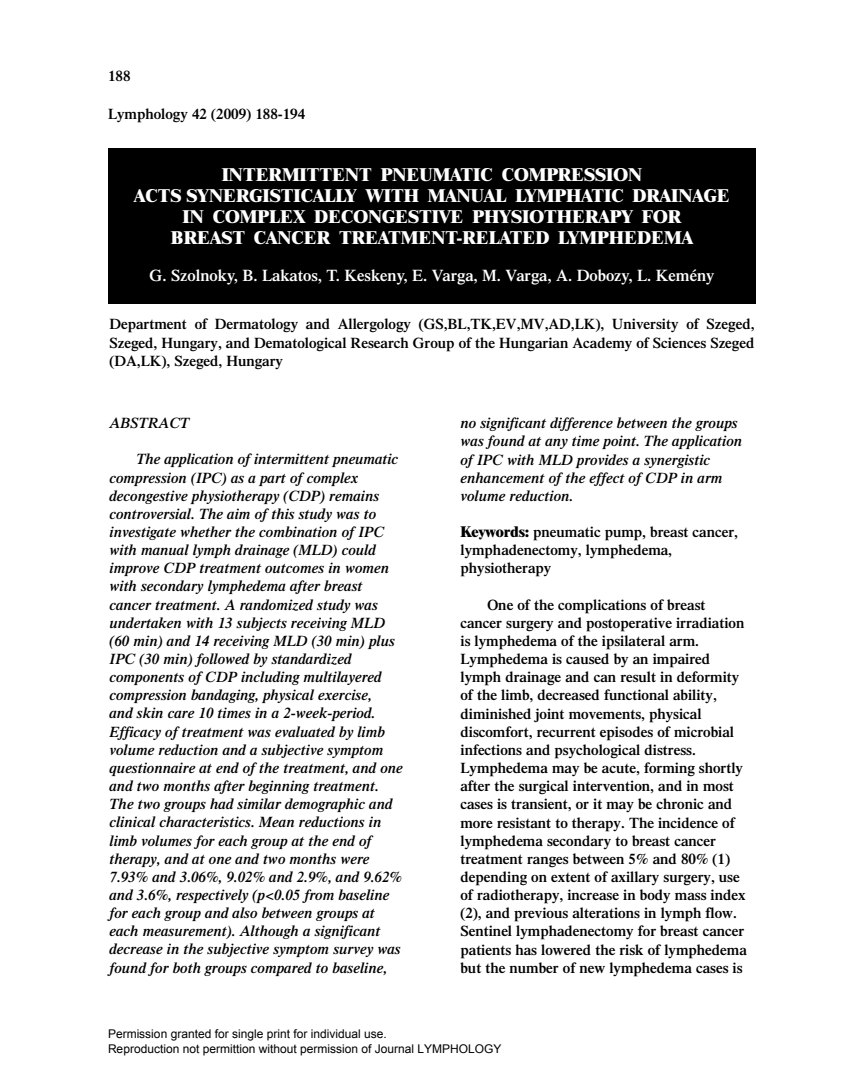
<style>
.page{position:relative;width:864px;height:1080px;background:#fff}
.page>*{position:absolute;margin:0;border:0;box-sizing:border-box;transform-origin:0 0}
.t1{font:800 18px/21px "Times";color:#fff;text-align:center}
.t2{font:600 16.5px "Times";color:#fff}
.t3{font:italic 600 15px/18.1px "Times";color:#000}
.t4{font:600 15px/18.1px "Times";color:#000}
.t5{font:12px/14.4px "Arial";color:#000}
.s1{font-weight:800}
</style>
<div class="page">
<div style="left:108px;top:148px;width:648px;height:156px;background:#000"></div>
<p class="t4" style="left:108px;top:68px;width:24px">188</p>
<p class="t4" style="left:108px;top:106px;width:199px">Lymphology 42 (2009) 188-194</p>
<p class="t1" style="left:134px;top:166px;width:597px">INTERMITTENT PNEUMATIC COMPRESSION<br>ACTS SYNERGISTICALLY WITH MANUAL LYMPHATIC DRAINAGE IN COMPLEX DECONGESTIVE PHYSIOTHERAPY FOR<br>BREAST CANCER TREATMENT-RELATED LYMPHEDEMA</p>
<p class="t2" style="left:150px;top:269px;width:566px">G. Szolnoky, B. Lakatos, T. Keskeny, E. Varga, M. Varga, A. Dobozy, L. Kemény</p>
<p class="t4" style="left:110px;top:317px;width:646px;text-align:justify">Department of Dermatology and Allergology (GS,BL,TK,EV,MV,AD,LK), University of Szeged, Szeged, Hungary, and Dematological Research Group of the Hungarian Academy of Sciences Szeged (DA,LK), Szeged, Hungary</p>
<p class="t3" style="left:110px;top:415px;width:81px">ABSTRACT</p>
<p class="t3" style="left:110px;top:452px;width:295px;text-indent:27px">The application of intermittent pneumatic compression (IPC) as a part of complex decongestive physiotherapy (CDP) remains controversial. The aim of this study was to investigate whether the combination of IPC with manual lymph drainage (MLD) could improve CDP treatment outcomes in women with secondary lymphedema after breast cancer treatment. A randomized study was undertaken with 13 subjects receiving MLD (60 min) and 14 receiving MLD (30 min) plus IPC (30 min) followed by standardized components of CDP including multilayered compression bandaging, physical exercise,<br>and skin care 10 times in a 2-week-period.<br>Efficacy of treatment was evaluated by limb volume reduction and a subjective symptom questionnaire at end of the treatment, and one and two months after beginning treatment.<br>The two groups had similar demographic and clinical characteristics. Mean reductions in limb volumes for each group at the end of therapy, and at one and two months were 7.93% and 3.06%, 9.02% and 2.9%, and 9.62% and 3.6%, respectively (p&lt;0.05 from baseline for each group and also between groups at each measurement). Although a significant decrease in the subjective symptom survey was found for both groups compared to baseline,</p>
<p class="t3" style="left:460px;top:415px;width:283px">no significant difference between the groups was found at any time point. The application of IPC with MLD provides a synergistic enhancement of the effect of CDP in arm volume reduction.</p>
<p class="t4" style="left:460px;top:524px;width:279px"><span class="s1">Keywords:</span> pneumatic pump, breast cancer, lymphadenectomy, lymphedema, physiotherapy</p>
<p class="t4" style="left:460px;top:597px;width:288px;text-indent:27px">One of the complications of breast cancer surgery and postoperative irradiation is lymphedema of the ipsilateral arm.<br>Lymphedema is caused by an impaired lymph drainage and can result in deformity of the limb, decreased functional ability, diminished joint movements, physical discomfort, recurrent episodes of microbial infections and psychological distress.<br>Lymphedema may be acute, forming shortly after the surgical intervention, and in most cases is transient, or it may be chronic and more resistant to therapy. The incidence of lymphedema secondary to breast cancer treatment ranges between 5% and 80% (1) depending on extent of axillary surgery, use of radiotherapy, increase in body mass index (2), and previous alterations in lymph flow.<br>Sentinel lymphadenectomy for breast cancer patients has lowered the risk of lymphedema but the number of new lymphedema cases is</p>
<p class="t5" style="left:108px;top:1027px;width:395px">Permission granted for single print for individual use.<br>Reproduction not permittion without permission of Journal LYMPHOLOGY</p>
</div>
